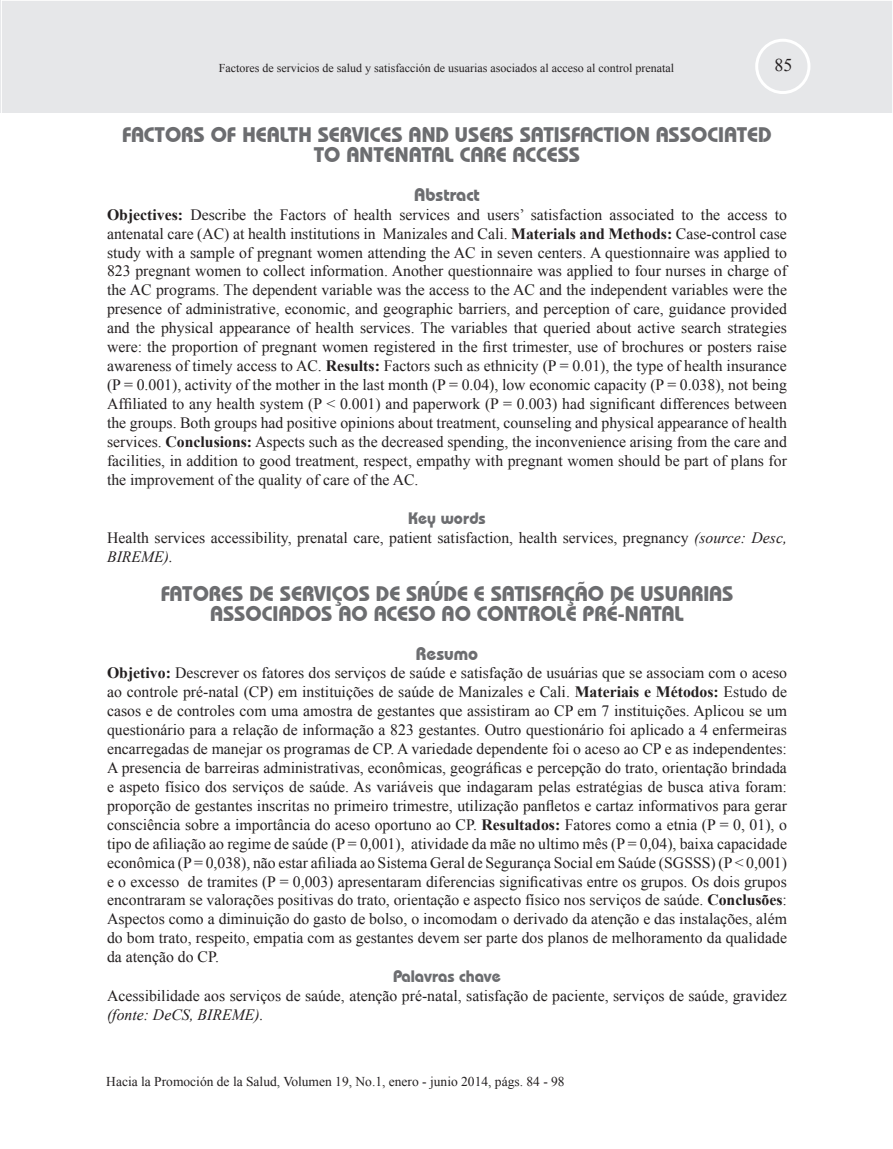
<style>
.page{position:relative;width:893px;height:1149px;background:#fff}
.page>*{position:absolute;margin:0;border:0;box-sizing:border-box;transform-origin:0 0}
.t1{font:700 21px/19.5px "Bauhaus IT Cby BT";color:#6c6d70;text-align:center}
.t2{font:700 18px "Bauhaus IT Cby BT";color:#6c6d70}
.t3{font:18px "Times New Roman";color:#231f20}
.t4{font:700 16.5px "Bauhaus IT Cby BT";color:#6c6d70}
.t5{font:15.75px/18.9px "Times New Roman";color:#231f20;text-align:justify}
.t6{font:italic 15.75px "Times New Roman";color:#231f20}
.t7{font:13.5px "Times New Roman";color:#231f20}
.t8{font:12px "Times New Roman";color:#231f20}
.s1{font-weight:700}
.s2{font-style:italic}
</style>
<div class="page">
<div style="left:0;top:0;width:893px;height:113px;background:#e6e7e9"></div>
<div style="left:755px;top:39px;width:55px;height:55px;border:3px solid #fff;border-radius:50%"></div>
<p class="t8" style="left:219px;top:60px;width:457px">Factores de servicios de salud y satisfacción de usuarias asociados al acceso al control prenatal</p>
<p class="t3" style="left:774px;top:53px;width:19px">85</p>
<h1 class="t1" style="left:122px;top:125px;width:651px">FACTORS OF HEALTH SERVICES AND USERS SATISFACTION ASSOCIATED<br>TO ANTENATAL CARE ACCESS</h1>
<p class="t2" style="left:414px;top:183px;width:67px">Abstract</p>
<p class="t5" style="left:107px;top:205px;width:681px"><span class="s1">Objectives:</span> Describe the Factors of health services and users’ satisfaction associated to the access to antenatal care (AC) at health institutions in Manizales and Cali. <span class="s1">Materials and Methods:</span> Case-control case study with a sample of pregnant women attending the AC in seven centers. A questionnaire was applied to 823 pregnant women to collect information. Another questionnaire was applied to four nurses in charge of the AC programs. The dependent variable was the access to the AC and the independent variables were the presence of administrative, economic, and geographic barriers, and perception of care, guidance provided and the physical appearance of health services. The variables that queried about active search strategies were: the proportion of pregnant women registered in the first trimester, use of brochures or posters raise awareness of timely access to AC. <span class="s1">Results:</span> Factors such as ethnicity (P = 0.01), the type of health insurance (P = 0.001), activity of the mother in the last month (P = 0.04), low economic capacity (P = 0.038), not being Affiliated to any health system (P &lt; 0.001) and paperwork (P = 0.003) had significant differences between the groups. Both groups had positive opinions about treatment, counseling and physical appearance of health services. <span class="s1">Conclusions:</span> Aspects such as the decreased spending, the inconvenience arising from the care and facilities, in addition to good treatment, respect, empathy with pregnant women should be part of plans for the improvement of the quality of care of the AC.</p>
<p class="t4" style="left:408px;top:508px;width:79px">Key words</p>
<p class="t5" style="left:107px;top:528px;width:681px">Health services accessibility, prenatal care, patient satisfaction, health services, pregnancy <span class="s2">(source: Desc,<br>BIREME).</span></p>
<h1 class="t1" style="left:161px;top:583px;width:574px">FATORES DE SERVIÇOS DE SAÚDE E SATISFAÇÃO DE USUARIAS<br>ASSOCIADOS AO ACESO AO CONTROLE PRÉ-NATAL</h1>
<p class="t2" style="left:416px;top:642px;width:64px">Resumo</p>
<p class="t5" style="left:107px;top:663px;width:681px"><span class="s1">Objetivo:</span> Descrever os fatores dos serviços de saúde e satisfação de usuárias que se associam com o aceso ao controle pré-natal (CP) em instituições de saúde de Manizales e Cali. <span class="s1">Materiais e Métodos:</span> Estudo de casos e de controles com uma amostra de gestantes que assistiram ao CP em 7 instituições. Aplicou se um questionário para a relação de informação a 823 gestantes. Outro questionário foi aplicado a 4 enfermeiras encarregadas de manejar os programas de CP. A variedade dependente foi o aceso ao CP e as independentes:<br>A presencia de barreiras administrativas, econômicas, geográficas e percepção do trato, orientação brindada e aspeto físico dos serviços de saúde. As variáveis que indagaram pelas estratégias de busca ativa foram: proporção de gestantes inscritas no primeiro trimestre, utilização panfletos e cartaz informativos para gerar consciência sobre a importância do aceso oportuno ao CP. <span class="s1">Resultados:</span> Fatores como a etnia (P = 0, 01), o tipo de afiliação ao regime de saúde (P = 0,001), atividade da mãe no ultimo mês (P = 0,04), baixa capacidade econômica (P = 0,038), não estar afiliada ao Sistema Geral de Segurança Social em Saúde (SGSSS) (P &lt; 0,001) e o excesso de tramites (P = 0,003) apresentaram diferencias significativas entre os grupos. Os dois grupos encontraram se valorações positivas do trato, orientação e aspecto físico nos serviços de saúde. <span class="s1">Conclusões</span>:<br>Aspectos como a diminuição do gasto de bolso, o incomodam o derivado da atenção e das instalações, além do bom trato, respeito, empatia com as gestantes devem ser parte dos planos de melhoramento da qualidade da atenção do CP.</p>
<p class="t4" style="left:393px;top:965px;width:109px">Palavras chave</p>
<p class="t5" style="left:107px;top:985px;width:681px">Acessibilidade aos serviços de saúde, atenção pré-natal, satisfação de paciente, serviços de saúde, gravidez</p>
<p class="t6" style="left:107px;top:1003px;width:158px">(fonte: DeCS, BIREME).</p>
<p class="t7" style="left:106px;top:1072px;width:460px">Hacia la Promoción de la Salud, Volumen 19, No.1, enero - junio 2014, págs. 84 - 98</p>
</div>
